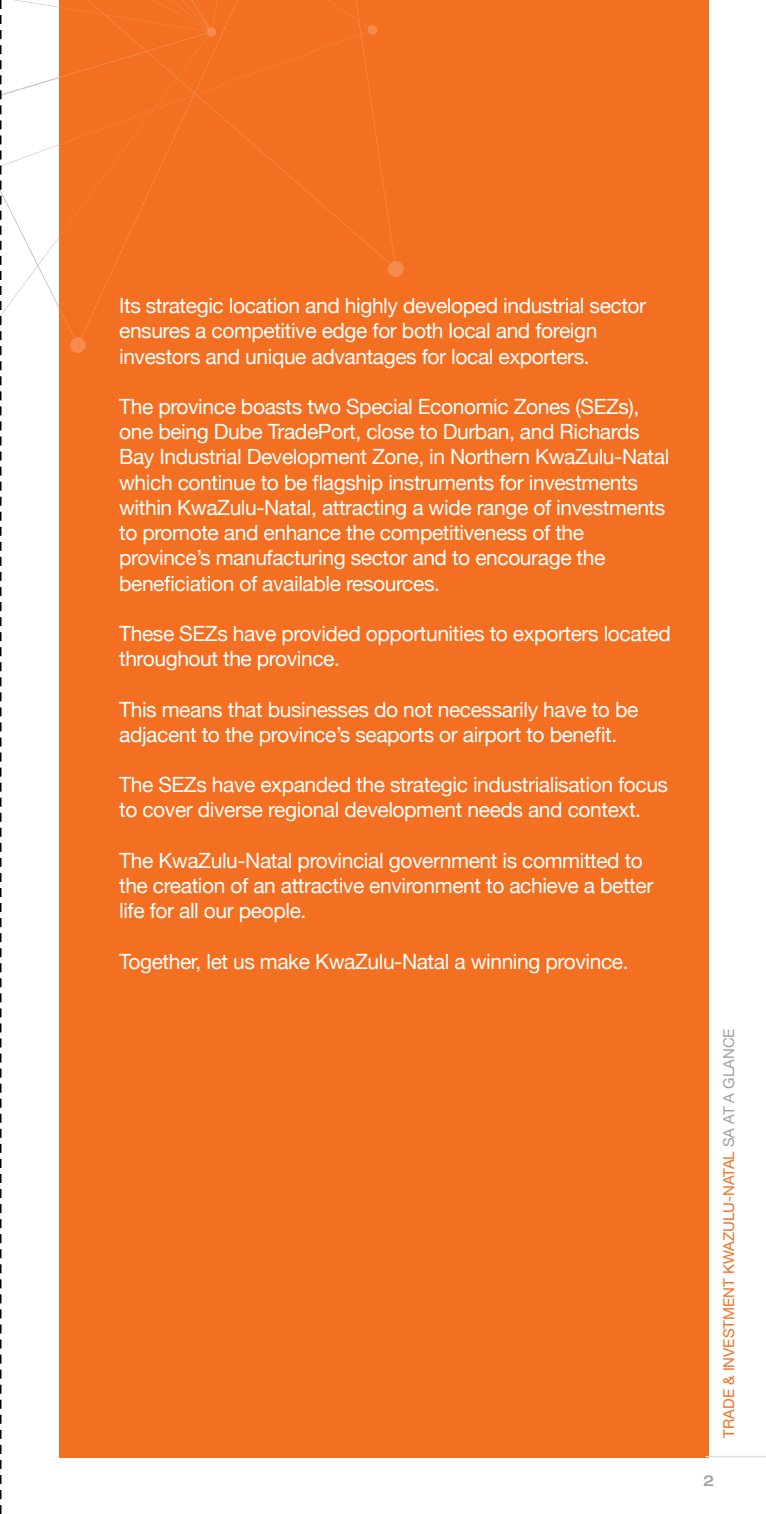
<style>
.page{position:relative;width:766px;height:1514px;background:#fff}
.page>*{position:absolute;margin:0;border:0;box-sizing:border-box;transform-origin:0 0}
.t1{font:21px/25.2px "Helvetica Neue";letter-spacing:-.02em;color:#fff}
.t2{font:15px "Helvetica Neue LT Std";color:#f36f21}
.t3{font:500 expanded 15px "Helvetica Neue LT Std";color:#9d9fa2}
.s1{color:#9d9fa2}
</style>
<div class="page">
<div style="left:60px;top:0;width:648px;height:1457px;background:#f36f21"></div>
<svg style="left:387px;top:261px;width:17px;height:16px"></svg>
<svg style="left:272px;top:0;width:101px;height:235px"></svg>
<svg style="left:367px;top:24px;width:10px;height:11px"></svg>
<svg style="left:0;top:0;width:272px;height:1514px"></svg>
<hr style="left:705px;top:1456px;width:60px;height:1px;background:#dcddde">
<p class="t1" style="left:119px;top:294px;width:528px">Its strategic location and highly developed industrial sector ensures a competitive edge for both local and foreign investors and unique advantages for local exporters.</p>
<p class="t1" style="left:119px;top:395px;width:551px">The province boasts two Special Economic Zones (SEZs), one being Dube TradePort, close to Durban, and Richards Bay Industrial Development Zone, in Northern KwaZulu-Natal which continue to be flagship instruments for investments within KwaZulu-Natal, attracting a wide range of investments to promote and enhance the competitiveness of the province’s manufacturing sector and to encourage the beneficiation of available resources.</p>
<p class="t1" style="left:119px;top:622px;width:553px">These SEZs have provided opportunities to exporters located throughout the province.</p>
<p class="t1" style="left:119px;top:698px;width:520px">This means that businesses do not necessarily have to be adjacent to the province’s seaports or airport to benefit.</p>
<p class="t1" style="left:119px;top:773px;width:550px">The SEZs have expanded the strategic industrialisation focus to cover diverse regional development needs and context.</p>
<p class="t1" style="left:119px;top:849px;width:535px">The KwaZulu-Natal provincial government is committed to the creation of an attractive environment to achieve a better life for all our people.</p>
<p class="t1" style="left:119px;top:950px;width:511px">Together, let us make KwaZulu-Natal a winning province.</p>
<p class="t2" style="left:719px;top:1437px;width:411px;rotate:-90deg">TRADE &amp; INVESTMENT KWAZULU-NATAL <span class="s1">SA AT A GLANCE</span></p>
<p class="t3" style="left:702px;top:1471px;width:13px">2</p>
</div>
